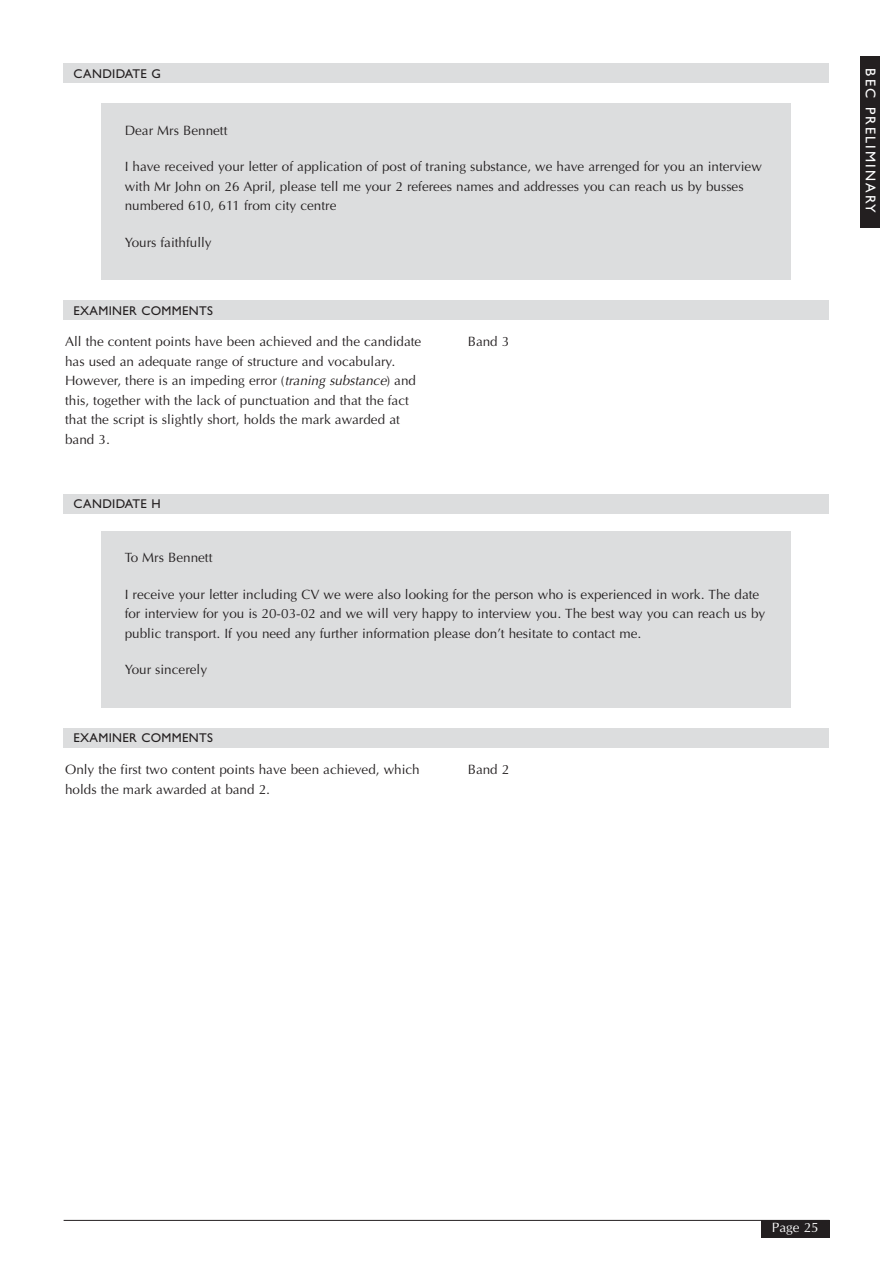
<style>
.page{position:relative;width:893px;height:1263px;background:#fff}
.page>*{position:absolute;margin:0;border:0;box-sizing:border-box;transform-origin:0 0}
.t1{font:14.25px "Gill Sans";letter-spacing:.15em;color:#fff}
.t2{font:13.5px/19.5px "Optima";color:#231f20}
.t3{font:13.5px "Optima";color:#fff}
.t4{font:12.75px "Gill Sans";letter-spacing:.025em;color:#231f20}
.s1{font-style:italic}
</style>
<div class="page">
<hr style="left:64px;top:1220px;width:765px;height:1px;background:#231f20">
<div style="left:761px;top:1220px;width:68px;height:17px;background:#231f20"></div>
<div style="left:64px;top:494px;width:765px;height:20px;background:#dcddde"></div>
<div style="left:102px;top:531px;width:689px;height:177px;background:#dcddde"></div>
<div style="left:64px;top:728px;width:765px;height:19px;background:#dcddde"></div>
<div style="left:64px;top:64px;width:765px;height:19px;background:#dcddde"></div>
<div style="left:102px;top:103px;width:689px;height:177px;background:#dcddde"></div>
<div style="left:64px;top:301px;width:765px;height:19px;background:#dcddde"></div>
<div style="left:860px;top:56px;width:20px;height:172px;background:#231f20"></div>
<p class="t4" style="left:74px;top:69px;width:89px">CANDIDATE G</p>
<p class="t2" style="left:125px;top:122px;width:104px">Dear Mrs Bennett</p>
<p class="t2" style="left:125px;top:158px;width:638px">I have received your letter of application of post of traning substance, we have arrenged for you an interview with Mr John on 26 April, please tell me your 2 referees names and addresses you can reach us by busses numbered 610, 611 from city centre</p>
<p class="t2" style="left:125px;top:234px;width:88px">Yours faithfully</p>
<p class="t4" style="left:74px;top:306px;width:141px">EXAMINER COMMENTS</p>
<p class="t2" style="left:65px;top:333px;width:357px">All the content points have been achieved and the candidate has used an adequate range of structure and vocabulary.<br>However, there is an impeding error (<span class="s1">traning substance</span>) and this, together with the lack of punctuation and that the fact that the script is slightly short, holds the mark awarded at band 3.</p>
<p class="t2" style="left:468px;top:333px;width:43px">Band 3</p>
<p class="t4" style="left:74px;top:500px;width:89px">CANDIDATE H</p>
<p class="t2" style="left:125px;top:549px;width:89px">To Mrs Bennett</p>
<p class="t2" style="left:125px;top:586px;width:642px">I receive your letter including CV we were also looking for the person who is experienced in work. The date for interview for you is 20-03-02 and we will very happy to interview you. The best way you can reach us by public transport. If you need any further information please don’t hesitate to contact me.</p>
<p class="t2" style="left:125px;top:661px;width:84px">Your sincerely</p>
<p class="t4" style="left:74px;top:734px;width:141px">EXAMINER COMMENTS</p>
<p class="t2" style="left:65px;top:761px;width:356px">Only the first two content points have been achieved, which holds the mark awarded at band 2.</p>
<p class="t2" style="left:468px;top:761px;width:43px">Band 2</p>
<p class="t1" style="left:875px;top:68px;width:146px;rotate:90deg">BEC PRELIMINARY</p>
<p class="t3" style="left:771px;top:1222px;width:48px">Page 25</p>
</div>
